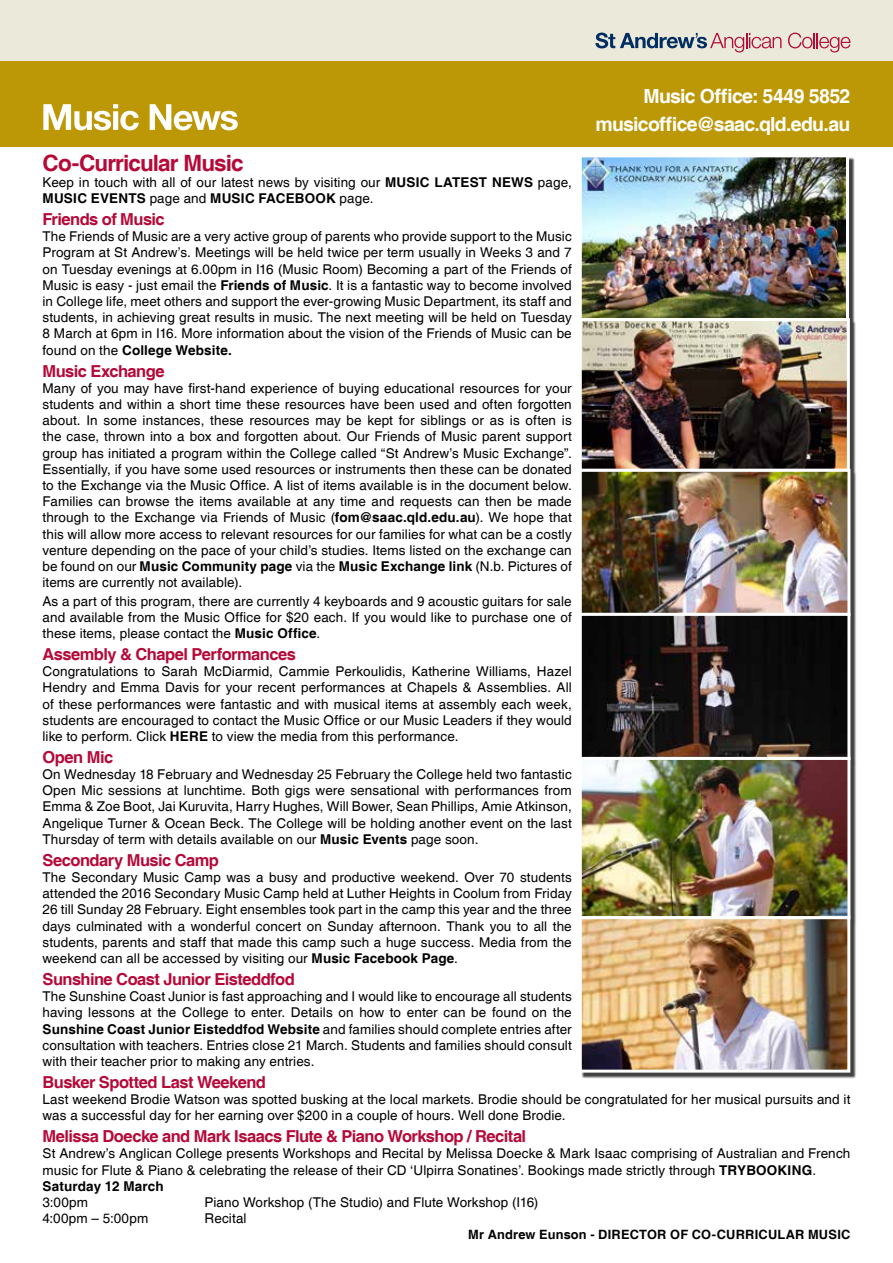
<style>
.page{position:relative;width:893px;height:1263px;background:#fff}
.page>*{position:absolute;margin:0;border:0;box-sizing:border-box;transform-origin:0 0}
.t1{font:700 22.5px "Helvetica";letter-spacing:-.04em;color:#b50938}
.t2{font:700 19.5px/27.6px "Helvetica";letter-spacing:-.035em;color:#fff;text-align:right}
.t3{font:700 16.5px "Helvetica";letter-spacing:-.03em;color:#b50938}
.t4{font:13.5px/16.2px "Helvetica";letter-spacing:.005em;color:#000;text-align:justify}
.t5{font:13.5px "Helvetica";letter-spacing:.025em;color:#000}
.t6{font:700 12.9px "Helvetica";letter-spacing:.015em;color:#000}
.s1{font-weight:700}
</style>
<div class="page">
<div style="left:0;top:0;width:893px;height:64px;background:#ebe9da"></div>
<svg style="left:595px;top:33px;width:186px;height:19px"></svg>
<svg style="left:788px;top:33px;width:62px;height:19px"></svg>
<div style="left:0;top:62px;width:893px;height:85px;background:#bd9806"></div>
<svg style="left:43px;top:104px;width:195px;height:26px"></svg>
<div style="left:581px;top:157px;width:276px;height:922px;background:#000;opacity:.75"></div>
<img style="left:583px;top:158px;width:263px;height:910px">
<div style="left:579px;top:154px;width:270px;height:167px;border:3px solid #fff"></div>
<div style="left:579px;top:318px;width:271px;height:154px;border:3px solid #fff"></div>
<div style="left:579px;top:469px;width:271px;height:147px;border:3px solid #fff"></div>
<div style="left:579px;top:613px;width:271px;height:147px;border:3px solid #fff"></div>
<div style="left:579px;top:757px;width:271px;height:162px;border:3px solid #fff"></div>
<div style="left:579px;top:916px;width:271px;height:156px;border:3px solid #fff"></div>
<h2 class="t2" style="left:595px;top:83px;width:256px">Music Office: 5449 5852 musicoffice@saac.qld.edu.au</h2>
<h1 class="t1" style="left:43px;top:149px;width:203px">Co-Curricular Music</h1>
<p class="t4" style="left:43px;top:175px;width:531px">Keep in touch with all of our latest news by visiting our <span class="s1">MUSIC LATEST NEWS</span> page,<br><span class="s1">MUSIC EVENTS</span> page and <span class="s1">MUSIC FACEBOOK</span> page.</p>
<p class="t3" style="left:43px;top:209px;width:124px">Friends of Music</p>
<p class="t4" style="left:43px;top:229px;width:531px">The Friends of Music are a very active group of parents who provide support to the Music Program at St Andrew’s. Meetings will be held twice per term usually in Weeks 3 and 7 on Tuesday evenings at 6.00pm in I16 (Music Room) Becoming a part of the Friends of Music is easy - just email the <span class="s1">Friends of Music</span>. It is a fantastic way to become involved in College life, meet others and support the ever-growing Music Department, its staff and students, in achieving great results in music. The next meeting will be held on Tuesday 8 March at 6pm in I16. More information about the vision of the Friends of Music can be found on the <span class="s1">College Website.</span></p>
<p class="t3" style="left:43px;top:361px;width:124px">Music Exchange</p>
<p class="t4" style="left:43px;top:380px;width:531px">Many of you may have first-hand experience of buying educational resources for your students and within a short time these resources have been used and often forgotten about. In some instances, these resources may be kept for siblings or as is often is the case, thrown into a box and forgotten about. Our Friends of Music parent support group has initiated a program within the College called “St Andrew’s Music Exchange”.<br>Essentially, if you have some used resources or instruments then these can be donated to the Exchange via the Music Office. A list of items available is in the document below.<br>Families can browse the items available at any time and requests can then be made through to the Exchange via Friends of Music (<span class="s1">fom@saac.qld.edu.au</span>). We hope that this will allow more access to relevant resources for our families for what can be a costly venture depending on the pace of your child’s studies. Items listed on the exchange can be found on our <span class="s1">Music Community page</span> via the <span class="s1">Music Exchange link</span> (N.b. Pictures of items are currently not available).</p>
<p class="t4" style="left:43px;top:593px;width:531px">As a part of this program, there are currently 4 keyboards and 9 acoustic guitars for sale and available from the Music Office for $20 each. If you would like to purchase one of these items, please contact the <span class="s1">Music Office</span>.</p>
<p class="t3" style="left:43px;top:644px;width:255px">Assembly &amp; Chapel Performances</p>
<p class="t4" style="left:43px;top:664px;width:531px">Congratulations to Sarah McDiarmid, Cammie Perkoulidis, Katherine Williams, Hazel Hendry and Emma Davis for your recent performances at Chapels &amp; Assemblies. All of these performances were fantastic and with musical items at assembly each week, students are encouraged to contact the Music Office or our Music Leaders if they would like to perform. Click <span class="s1">HERE</span> to view the media from this performance.</p>
<p class="t3" style="left:43px;top:747px;width:72px">Open Mic</p>
<p class="t4" style="left:43px;top:767px;width:531px">On Wednesday 18 February and Wednesday 25 February the College held two fantastic Open Mic sessions at lunchtime. Both gigs were sensational with performances from Emma &amp; Zoe Boot, Jai Kuruvita, Harry Hughes, Will Bower, Sean Phillips, Amie Atkinson, Angelique Turner &amp; Ocean Beck. The College will be holding another event on the last Thursday of term with details available on our <span class="s1">Music Events</span> page soon.</p>
<p class="t3" style="left:43px;top:850px;width:178px">Secondary Music Camp</p>
<p class="t4" style="left:43px;top:870px;width:531px">The Secondary Music Camp was a busy and productive weekend. Over 70 students attended the 2016 Secondary Music Camp held at Luther Heights in Coolum from Friday 26 till Sunday 28 February. Eight ensembles took part in the camp this year and the three days culminated with a wonderful concert on Sunday afternoon. Thank you to all the students, parents and staff that made this camp such a huge success. Media from the weekend can all be accessed by visiting our <span class="s1">Music Facebook Page</span>.</p>
<p class="t3" style="left:43px;top:969px;width:254px">Sunshine Coast Junior Eisteddfod</p>
<p class="t4" style="left:43px;top:989px;width:531px">The Sunshine Coast Junior is fast approaching and I would like to encourage all students having lessons at the College to enter. Details on how to enter can be found on the <span class="s1">Sunshine Coast Junior Eisteddfod Website</span> and families should complete entries after consultation with teachers. Entries close 21 March. Students and families should consult with their teacher prior to making any entries.</p>
<p class="t3" style="left:43px;top:1072px;width:225px">Busker Spotted Last Weekend</p>
<p class="t4" style="left:43px;top:1092px;width:809px">Last weekend Brodie Watson was spotted busking at the local markets. Brodie should be congratulated for her musical pursuits and it was a successful day for her earning over $200 in a couple of hours. Well done Brodie.</p>
<p class="t3" style="left:43px;top:1126px;width:485px">Melissa Doecke and Mark Isaacs Flute &amp; Piano Workshop / Recital</p>
<p class="t4" style="left:43px;top:1146px;width:809px;text-align:left">St Andrew’s Anglican College presents Workshops and Recital by Melissa Doecke &amp; Mark Isaac comprising of Australian and French music for Flute &amp; Piano &amp; celebrating the release of their CD ‘Ulpirra Sonatines’. Bookings made strictly through <span class="s1">TRYBOOKING</span>.<br><span class="s1">Saturday 12 March</span></p>
<p class="t4" style="left:43px;top:1195px;width:47px">3:00pm</p>
<p class="t4" style="left:205px;top:1195px;width:335px">Piano Workshop (The Studio) and Flute Workshop (I16)</p>
<p class="t5" style="left:43px;top:1211px;width:107px">4:00pm – 5:00pm</p>
<p class="t4" style="left:205px;top:1211px;width:44px">Recital</p>
<p class="t6" style="left:468px;top:1226px;width:384px">Mr Andrew Eunson - DIRECTOR OF CO-CURRICULAR MUSIC</p>
</div>
